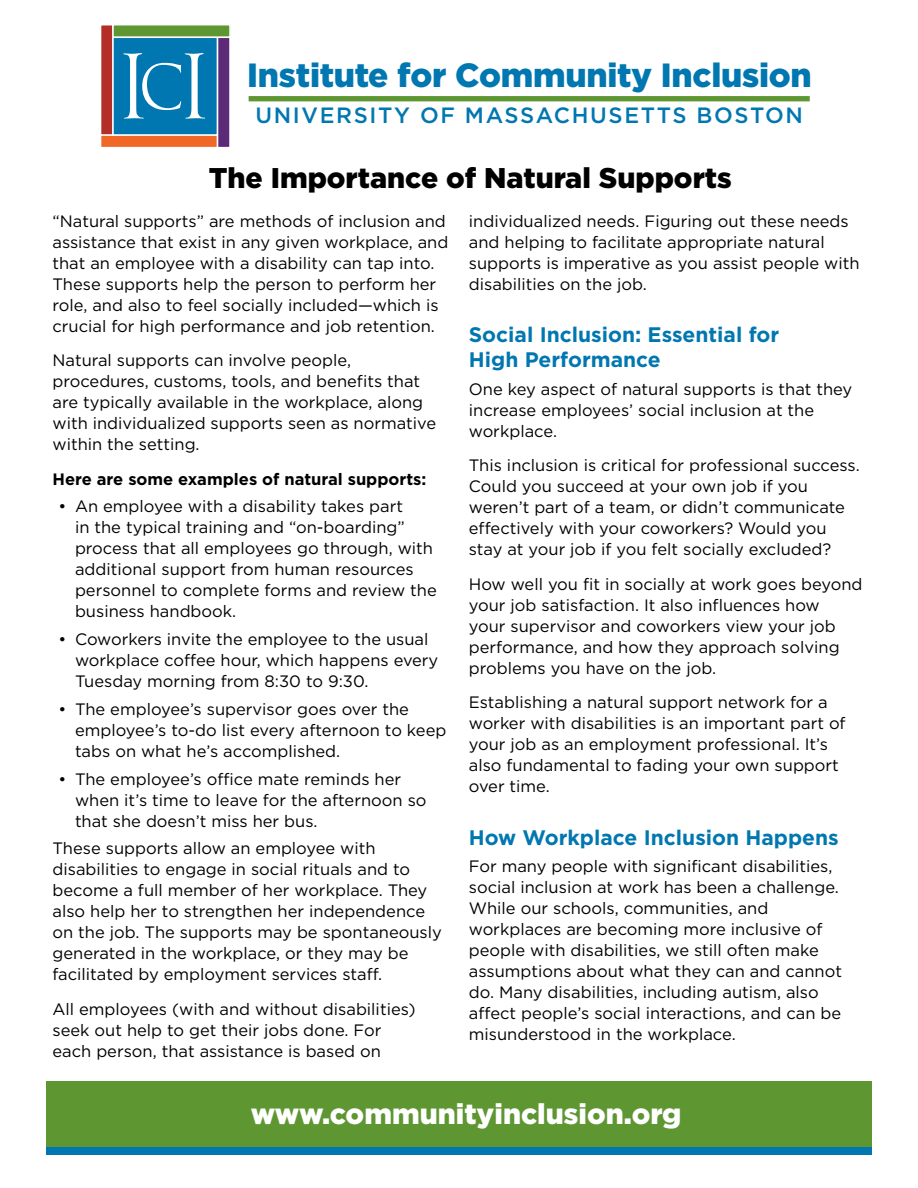
<style>
.page{position:relative;width:918px;height:1188px;background:#fff}
.page>*{position:absolute;margin:0;border:0;box-sizing:border-box;transform-origin:0 0}
.t1{font:900 33.6px "Gotham HTF";letter-spacing:-.01em;color:#0077b0}
.t2{font:900 28.5px "Gotham HTF";color:#000}
.URL{font:900 28.5px "Gotham HTF";color:#fff}
.t3{font:500 22.05px "Gotham HTF";letter-spacing:.075em;color:#0077b0}
.t4{font:700 21px/25.2px "Gotham HTF";color:#0077b0}
.text{font:16.5px/21px "Gotham HTF";color:#000}
.text-2{font:700 16.5px "Gotham HTF";color:#000}
</style>
<div class="page">
<div style="left:46px;top:1081px;width:826px;height:68px;background:#5e9732"></div>
<div style="left:46px;top:1147px;width:826px;height:8px;background:#0077b0"></div>
<svg style="left:101px;top:25px;width:130px;height:122px;background:#548098"></svg>
<div style="left:249px;top:96px;width:561px;height:5px;background:#5e9732"></div>
<p class="t1" style="left:247px;top:56px;width:566px">Institute for Community Inclusion</p>
<p class="t3" style="left:255px;top:103px;width:549px">UNIVERSITY OF MASSACHUSETTS BOSTON</p>
<h1 class="t2" style="left:209px;top:161px;width:525px">The Importance of Natural Supports</h1>
<p class="text" style="left:52px;top:210px;width:397px">“Natural supports” are methods of inclusion and assistance that exist in any given workplace, and that an employee with a disability can tap into.<br>These supports help the person to perform her role, and also to feel socially included—which is crucial for high performance and job retention.</p>
<p class="text" style="left:52px;top:350px;width:385px">Natural supports can involve people, procedures, customs, tools, and benefits that are typically available in the workplace, along with individualized supports seen as normative within the setting.</p>
<p class="text-2" style="left:52px;top:469px;width:375px">Here are some examples of natural supports:</p>
<p class="text" style="left:75px;top:496px;width:363px;text-indent:-16px">• An employee with a disability takes part<br>in the typical training and “on-boarding” process that all employees go through, with additional support from human resources personnel to complete forms and review the business handbook.</p>
<p class="text" style="left:75px;top:629px;width:365px;text-indent:-16px">• Coworkers invite the employee to the usual workplace coffee hour, which happens every<br>Tuesday morning from 8:30 to 9:30.</p>
<p class="text" style="left:75px;top:698px;width:373px;text-indent:-16px">• The employee’s supervisor goes over the employee’s to-do list every afternoon to keep tabs on what he’s accomplished.</p>
<p class="text" style="left:75px;top:768px;width:353px;text-indent:-16px">• The employee’s office mate reminds her when it’s time to leave for the afternoon so that she doesn’t miss her bus.</p>
<p class="text" style="left:52px;top:838px;width:391px">These supports allow an employee with disabilities to engage in social rituals and to become a full member of her workplace. They also help her to strengthen her independence on the job. The supports may be spontaneously generated in the workplace, or they may be facilitated by employment services staff.</p>
<p class="text" style="left:52px;top:998px;width:365px">All employees (with and without disabilities) seek out help to get their jobs done. For each person, that assistance is based on</p>
<p class="text" style="left:469px;top:210px;width:392px">individualized needs. Figuring out these needs and helping to facilitate appropriate natural supports is imperative as you assist people with disabilities on the job.</p>
<h2 class="t4" style="left:469px;top:321px;width:312px">Social Inclusion: Essential for<br>High Performance</h2>
<p class="text" style="left:469px;top:378px;width:385px">One key aspect of natural supports is that they increase employees’ social inclusion at the workplace.</p>
<p class="text" style="left:469px;top:455px;width:392px">This inclusion is critical for professional success.<br>Could you succeed at your own job if you weren’t part of a team, or didn’t communicate effectively with your coworkers? Would you stay at your job if you felt socially excluded?</p>
<p class="text" style="left:469px;top:573px;width:395px">How well you fit in socially at work goes beyond your job satisfaction. It also influences how<br>your supervisor and coworkers view your job performance, and how they approach solving problems you have on the job.</p>
<p class="text" style="left:469px;top:692px;width:378px">Establishing a natural support network for a worker with disabilities is an important part of your job as an employment professional. It’s also fundamental to fading your own support over time.</p>
<h2 class="t4" style="left:469px;top:824px;width:371px">How Workplace Inclusion Happens</h2>
<p class="text" style="left:469px;top:856px;width:375px">For many people with significant disabilities, social inclusion at work has been a challenge.<br>While our schools, communities, and workplaces are becoming more inclusive of people with disabilities, we still often make assumptions about what they can and cannot do. Many disabilities, including autism, also affect people’s social interactions, and can be misunderstood in the workplace.</p>
<p class="URL" style="left:251px;top:1098px;width:432px">www.communityinclusion.org</p>
</div>
